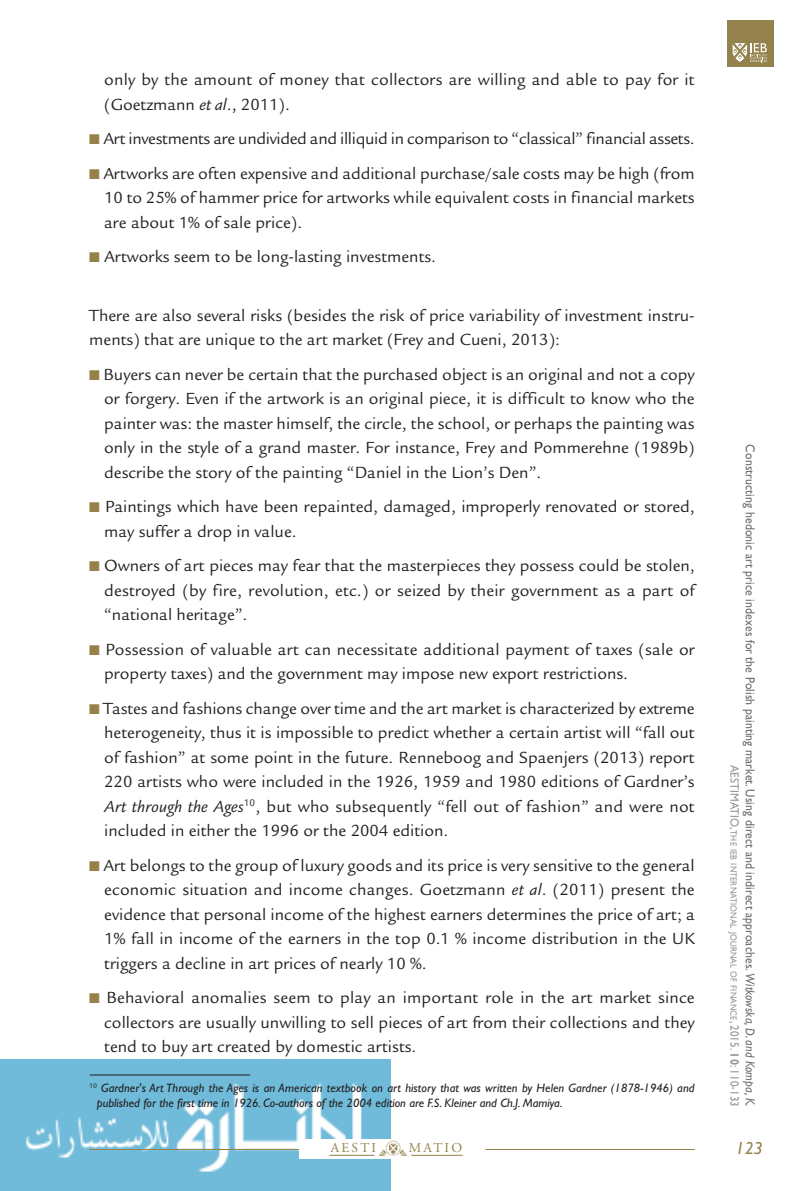
<style>
.page{position:relative;width:794px;height:1191px;background:#fff}
.page>*{position:absolute;margin:0;border:0;box-sizing:border-box;transform-origin:0 0}
.t1{font:17.5px/24.5px "Legacy Sans";color:#231f20;text-align:justify}
.t2{font:17.5px "Legacy Sans";letter-spacing:-.02em;color:#231f20}
.t3{font:italic 17.5px "Gill Sans";color:#968249}
.t4{font:13.65px "Adobe Garamond Pro";letter-spacing:.16em;color:#93824b}
.t5{font:13.12px "Gill Sans";letter-spacing:.01em;color:#6c6d70;scale:.9 1}
.t6{font:italic 12.25px/14.9px "Gill Sans";letter-spacing:.005em;color:#231f20}
.t7{font:9.1px "Gill Sans";letter-spacing:.015em;color:#939598;scale:.9 1}
.s1{font-style:italic}
.s2{color:#968249}
.s3{font-size:12.25px}
.s4{font-weight:700;font-size:12.25px}
</style>
<div class="page">
<img style="left:0;top:1059px;width:390px;height:132px">
<hr style="left:89px;top:1149px;width:210px;height:1px;background:#968249">
<hr style="left:485px;top:1149px;width:210px;height:1px;background:#968249">
<div style="left:727px;top:20px;width:46px;height:46px;background:#93824b"></div>
<svg style="left:732px;top:43px;width:35px;height:19px"></svg>
<div style="left:299px;top:1139px;width:186px;height:20px;background:#fff"></div>
<hr style="left:411px;top:1155px;width:52px;height:1px;background:#93824b">
<hr style="left:329px;top:1155px;width:45px;height:1px;background:#93824b">
<svg style="left:378px;top:1140px;width:29px;height:16px"></svg>
<hr style="left:90px;top:1074px;width:160px;height:1px;background:#231f20">
<p class="t1" style="left:104px;top:69px;width:592px">only by the amount of money that collectors are willing and able to pay for it (Goetzmann <span class="s1">et al</span>., 2011).</p>
<p class="t2" style="left:89px;top:132px;width:607px"><span class="s2">■</span> Art investments are undivided and illiquid in comparison to “classical” financial assets.</p>
<p class="t1" style="left:104px;top:162px;width:592px;text-indent:-15px"><span class="s2">■</span> Artworks are often expensive and additional purchase/sale costs may be high (from 10 to 25% of hammer price for artworks while equivalent costs in financial markets are about 1% of sale price).</p>
<p class="t1" style="left:89px;top:246px;width:348px"><span class="s2">■</span> Artworks seem to be long-lasting investments.</p>
<p class="t1" style="left:89px;top:305px;width:607px">There are also several risks (besides the risk of price variability of investment instru&shy;ments) that are unique to the art market (Frey and Cueni, 2013):</p>
<p class="t1" style="left:104px;top:364px;width:592px;text-indent:-15px"><span class="s2">■</span> Buyers can never be certain that the purchased object is an original and not a copy or forgery. Even if the artwork is an original piece, it is difficult to know who the painter was: the master himself, the circle, the school, or perhaps the painting was only in the style of a grand master. For instance, Frey and Pommerehne (1989b) describe the story of the painting “Daniel in the Lion’s Den”.</p>
<p class="t1" style="left:104px;top:496px;width:592px;text-indent:-15px"><span class="s2">■</span> Paintings which have been repainted, damaged, improperly renovated or stored, may suffer a drop in value.</p>
<p class="t1" style="left:104px;top:555px;width:592px;text-indent:-15px"><span class="s2">■</span> Owners of art pieces may fear that the masterpieces they possess could be stolen, destroyed (by fire, revolution, etc.) or seized by their government as a part of “national heritage”.</p>
<p class="t1" style="left:104px;top:638px;width:592px;text-indent:-15px"><span class="s2">■</span> Possession of valuable art can necessitate additional payment of taxes (sale or property taxes) and the government may impose new export restrictions.</p>
<p class="t1" style="left:104px;top:697px;width:592px;text-indent:-15px"><span class="s2">■</span> Tastes and fashions change over time and the art market is characterized by extreme heterogeneity, thus it is impossible to predict whether a certain artist will “fall out of fashion” at some point in the future. Renneboog and Spaenjers (2013) report 220 artists who were included in the 1926, 1959 and 1980 editions of Gardner’s <span class="s1">Art through the Ages</span><sup>10</sup>, but who subsequently “fell out of fashion” and were not included in either the 1996 or the 2004 edition.</p>
<p class="t1" style="left:104px;top:854px;width:592px;text-indent:-15px"><span class="s2">■</span> Art belongs to the group of luxury goods and its price is very sensitive to the general economic situation and income changes. Goetzmann <span class="s1">et al</span>. (2011) present the evidence that personal income of the highest earners determines the price of art; a 1% fall in income of the earners in the top 0.1 % income distribution in the UK triggers a decline in art prices of nearly 10 %.</p>
<p class="t1" style="left:104px;top:987px;width:592px;text-indent:-15px"><span class="s2">■</span> Behavioral anomalies seem to play an important role in the art market since collectors are usually unwilling to sell pieces of art from their collections and they tend to buy art created by domestic artists.</p>
<p class="t6" style="left:97px;top:1080px;width:599px;text-indent:-7px"><sup>10</sup> Gardner's Art Through the Ages is an American textbook on art history that was written by Helen Gardner (1878-1946) and published for the first time in 1926. Co-authors of the 2004 edition are F.S. Kleiner and Ch.J. Mamiya.</p>
<p class="t5" style="left:758px;top:444px;width:737px;rotate:90deg">Constructing hedonic art price indexes for the Polish painting market. Using direct and indirect approaches. <span class="s1">Witkowska, D. and Kompa, K.</span></p>
<p class="t7" style="left:739px;top:765px;width:381px;rotate:90deg"><span class="s3">AESTIMATIO,</span>THE IEB INTERNATIONAL JOURNAL OF FINANCE<span class="s3">, 2015.</span> <span class="s4">10</span><span class="s3">: 110-133</span></p>
<p class="t4" style="left:331px;top:1142px;width:47px">AESTI</p>
<p class="t4" style="left:409px;top:1142px;width:55px">MATIO</p>
<p class="t3" style="left:735px;top:1137px;width:29px">123</p>
</div>
